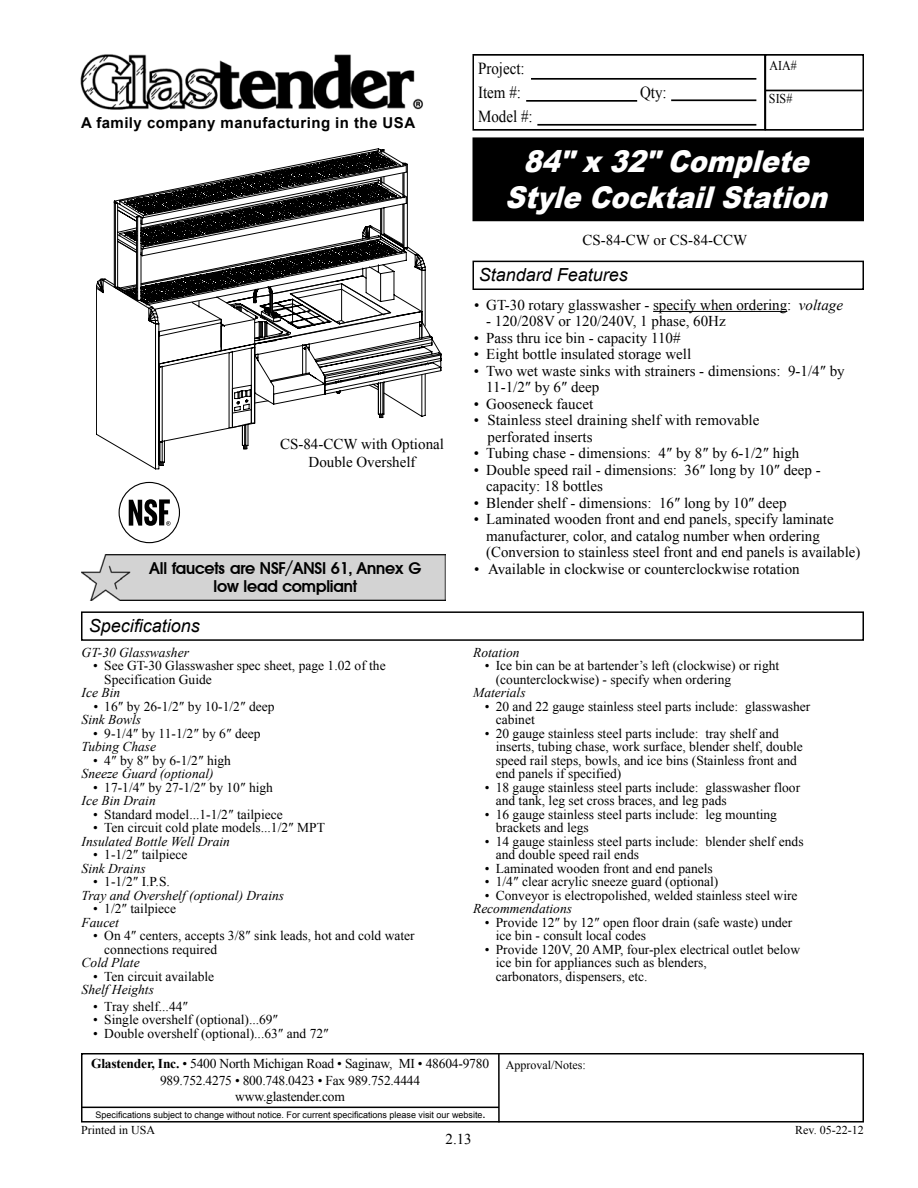
<style>
.page{position:relative;width:918px;height:1188px;background:#fff}
.page>*{position:absolute;margin:0;border:0;box-sizing:border-box;transform-origin:0 0}
.t1{font:italic 900 30px/36px "Arial";color:#fff;text-align:center;scale:.9 1}
.t2{font:italic 18px "Arial";color:#000}
.t3{font:16.8px/23.5px "Times New Roman";color:#000;scale:.89 1}
.t4{font:500 16.5px/18px "Avantage";color:#000;text-align:center}
.t5{font:15px/16.5px "Times New Roman";color:#000}
.t6{font:700 15px "Arial";letter-spacing:.03em;color:#000}
.t7{font:13.5px/13.5px "Times New Roman";color:#000}
.t8{font:italic 13.5px "Times New Roman";color:#000}
.t9{font:13.5px "Times New Roman";color:#000;scale:.89 1}
.t10{font:12px "Times New Roman";color:#000}
.t11{font:9px "Arial";color:#000}
.s1{font-style:italic}
.s2{font-weight:700}
</style>
<div class="page">
<div style="left:473px;top:138px;width:390px;height:82px;background:#000"></div>
<div style="left:472px;top:137px;width:392px;height:84px;border:2px solid #000"></div>
<div style="left:81px;top:1053px;width:783px;height:70px;border:2px solid #000"></div>
<hr style="left:498px;top:1054px;width:2px;height:68px;background:#000">
<hr style="left:81px;top:1107px;width:418px;height:1px;background:#000">
<div style="left:472px;top:54px;width:294px;height:77px;border:2px solid #000"></div>
<hr style="left:531px;top:78px;width:225px;height:2px;background:#000">
<hr style="left:526px;top:100px;width:111px;height:2px;background:#000">
<hr style="left:671px;top:99px;width:85px;height:2px;background:#000">
<hr style="left:537px;top:124px;width:219px;height:2px;background:#000">
<div style="left:765px;top:54px;width:99px;height:77px;border:2px solid #000"></div>
<hr style="left:765px;top:90px;width:97px;height:1px;background:#000">
<img style="left:80px;top:54px;width:343px;height:56px">
<div style="left:472px;top:261px;width:392px;height:29px;border:2px solid #000"></div>
<hr style="left:653px;top:311px;width:134px;height:1px;background:#000">
<div style="left:81px;top:611px;width:783px;height:30px;border:2px solid #000"></div>
<svg style="left:119px;top:482px;width:61px;height:61px"></svg>
<svg style="left:426px;top:328px;width:15px;height:47px"></svg>
<svg style="left:96px;top:248px;width:330px;height:221px"></svg>
<svg style="left:114px;top:148px;width:293px;height:256px"></svg>
<img style="left:82px;top:554px;width:364px;height:47px">
<p class="t6" style="left:81px;top:113px;width:336px">A family company manufacturing in the USA</p>
<p class="t5" style="left:280px;top:434px;width:165px;line-height:18.1px;text-align:center">CS-84-CCW with Optional<br>Double Overshelf</p>
<p class="t4" style="left:149px;top:559px;width:273px">All faucets are NSF/ANSI 61, Annex G low lead compliant</p>
<h2 class="t2" style="left:89px;top:614px;width:113px">Specifications</h2>
<p class="t8" style="left:82px;top:643px;width:109px">GT-30 Glasswasher</p>
<p class="t7" style="left:104px;top:659px;width:283px;text-indent:-11px">• See GT-30 Glasswasher spec sheet, page 1.02 of the<br>Specification Guide</p>
<p class="t8" style="left:82px;top:684px;width:40px">Ice Bin</p>
<p class="t7" style="left:82px;top:699px;width:194px;text-indent:12px"><span class="s1">•</span> 16″ by 26-1/2″ by 10-1/2″ deep<br><span class="s1">Sink Bowls</span></p>
<p class="t7" style="left:93px;top:726px;width:169px">• 9-1/4″ by 11-1/2″ by 6″ deep</p>
<p class="t8" style="left:82px;top:738px;width:76px">Tubing Chase</p>
<p class="t7" style="left:93px;top:753px;width:139px">• 4″ by 8″ by 6-1/2″ high</p>
<p class="t8" style="left:82px;top:765px;width:134px">Sneeze Guard (optional)</p>
<p class="t7" style="left:93px;top:780px;width:181px">• 17-1/4″ by 27-1/2″ by 10″ high</p>
<p class="t8" style="left:82px;top:792px;width:76px">Ice Bin Drain</p>
<p class="t7" style="left:93px;top:807px;width:191px">• Standard model...1-1/2″ tailpiece</p>
<p class="t7" style="left:93px;top:821px;width:233px">• Ten circuit cold plate models...1/2″ MPT</p>
<p class="t8" style="left:82px;top:832px;width:150px">Insulated Bottle Well Drain</p>
<p class="t7" style="left:93px;top:848px;width:96px">• 1-1/2″ tailpiece</p>
<p class="t8" style="left:82px;top:859px;width:66px">Sink Drains</p>
<p class="t7" style="left:93px;top:875px;width:78px">• 1-1/2″ I.P.S.</p>
<p class="t8" style="left:82px;top:886px;width:204px">Tray and Overshelf (optional) Drains</p>
<p class="t7" style="left:93px;top:902px;width:85px">• 1/2″ tailpiece</p>
<p class="t8" style="left:82px;top:913px;width:39px">Faucet</p>
<p class="t7" style="left:104px;top:929px;width:312px;text-indent:-11px">• On 4″ centers, accepts 3/8″ sink leads, hot and cold water connections required</p>
<p class="t8" style="left:82px;top:954px;width:60px">Cold Plate</p>
<p class="t7" style="left:93px;top:969px;width:123px">• Ten circuit available</p>
<p class="t8" style="left:82px;top:981px;width:74px">Shelf Heights</p>
<p class="t7" style="left:93px;top:999px;width:96px">• Tray shelf...44″</p>
<p class="t7" style="left:93px;top:1013px;width:187px">• Single overshelf (optional)...69″</p>
<p class="t7" style="left:93px;top:1026px;width:237px">• Double overshelf (optional)...63″ and 72″</p>
<p class="t3" style="left:478px;top:57px;width:54px">Project:<br>Item #:</p>
<p class="t3" style="left:478px;top:104px;width:63px">Model #:</p>
<p class="t3" style="left:640px;top:80px;width:31px">Qty:</p>
<p class="t9" style="left:770px;top:56px;width:32px">AIA#</p>
<p class="t9" style="left:769px;top:90px;width:28px">SIS#</p>
<h1 class="t1" style="left:505px;top:142px;width:371px">84"x32"Complete<br>StyleCocktailStation</h1>
<p class="t5" style="left:583px;top:231px;width:166px">CS-84-CW or CS-84-CCW</p>
<h2 class="t2" style="left:479px;top:263px;width:151px">Standard Features</h2>
<p class="t5" style="left:474px;top:296px;width:371px">• GT-30 rotary glasswasher - specify when ordering: <span class="s1">voltage</span></p>
<p class="t5" style="left:486px;top:313px;width:241px">- 120/208V or 120/240V, 1 phase, 60Hz</p>
<p class="t5" style="left:474px;top:329px;width:208px">• Pass thru ice bin - capacity 110#</p>
<p class="t5" style="left:474px;top:346px;width:219px">• Eight bottle insulated storage well</p>
<p class="t5" style="left:486px;top:362px;width:360px;text-indent:-12px">• Two wet waste sinks with strainers - dimensions: 9-1/4″ by<br>11-1/2″ by 6″ deep</p>
<p class="t5" style="left:474px;top:395px;width:121px">• Gooseneck faucet</p>
<p class="t5" style="left:487px;top:412px;width:274px;text-indent:-14px">• Stainless steel draining shelf with removable perforated inserts</p>
<p class="t5" style="left:474px;top:445px;width:327px">• Tubing chase - dimensions: 4″ by 8″ by 6-1/2″ high</p>
<p class="t5" style="left:486px;top:461px;width:336px;text-indent:-12px">• Double speed rail - dimensions: 36″ long by 10″ deep - capacity: 18 bottles</p>
<p class="t5" style="left:474px;top:494px;width:314px">• Blender shelf - dimensions: 16″ long by 10″ deep</p>
<p class="t5" style="left:486px;top:511px;width:376px;text-indent:-12px">• Laminated wooden front and end panels, specify laminate manufacturer, color, and catalog number when ordering (Conversion to stainless steel front and end panels is available)</p>
<p class="t5" style="left:474px;top:560px;width:327px">• Available in clockwise or counterclockwise rotation</p>
<p class="t8" style="left:473px;top:643px;width:48px">Rotation</p>
<p class="t7" style="left:496px;top:659px;width:285px;text-indent:-11px">• Ice bin can be at bartender’s left (clockwise) or right (counterclockwise) - specify when ordering</p>
<p class="t8" style="left:473px;top:684px;width:54px">Materials</p>
<p class="t7" style="left:496px;top:699px;width:316px;text-indent:-11px">• 20 and 22 gauge stainless steel parts include: glasswasher cabinet</p>
<p class="t7" style="left:496px;top:726px;width:309px;text-indent:-11px">• 20 gauge stainless steel parts include: tray shelf and inserts, tubing chase, work surface, blender shelf, double speed rail steps, bowls, and ice bins (Stainless front and end panels if specified)</p>
<p class="t7" style="left:496px;top:780px;width:306px;text-indent:-11px">• 18 gauge stainless steel parts include: glasswasher floor and tank, leg set cross braces, and leg pads</p>
<p class="t7" style="left:496px;top:807px;width:283px;text-indent:-11px">• 16 gauge stainless steel parts include: leg mounting brackets and legs</p>
<p class="t7" style="left:496px;top:834px;width:309px;text-indent:-11px">• 14 gauge stainless steel parts include: blender shelf ends and double speed rail ends</p>
<p class="t7" style="left:485px;top:861px;width:230px">• Laminated wooden front and end panels</p>
<p class="t7" style="left:485px;top:875px;width:235px">• 1/4″ clear acrylic sneeze guard (optional)</p>
<p class="t7" style="left:485px;top:888px;width:314px">• Conveyor is electropolished, welded stainless steel wire</p>
<p class="t8" style="left:473px;top:900px;width:100px">Recommendations</p>
<p class="t7" style="left:496px;top:915px;width:298px;text-indent:-11px">• Provide 12″ by 12″ open floor drain (safe waste) under ice bin - consult local codes</p>
<p class="t7" style="left:496px;top:942px;width:306px;text-indent:-11px">• Provide 120V, 20 AMP, four-plex electrical outlet below ice bin for appliances such as blenders,<br>carbonators, dispensers, etc.</p>
<p class="t7" style="left:91px;top:1056px;width:399px;line-height:16.2px;text-align:center"><span class="s2">Glastender, Inc.</span> • 5400 North Michigan Road • Saginaw, MI • 48604-9780<br>989.752.4275 • 800.748.0423 • Fax 989.752.4444<br>www.glastender.com</p>
<p class="t10" style="left:506px;top:1057px;width:81px">Approval/Notes:</p>
<p class="t11" style="left:96px;top:1108px;width:391px">Specifications subject to change without notice. For current specifications please visit our website<span class="s2">.</span></p>
<p class="t10" style="left:81px;top:1122px;width:76px">Printed in USA</p>
<p class="t5" style="left:446px;top:1131px;width:28px">2.13</p>
<p class="t10" style="left:795px;top:1122px;width:70px">Rev. 05-22-12</p>
</div>
